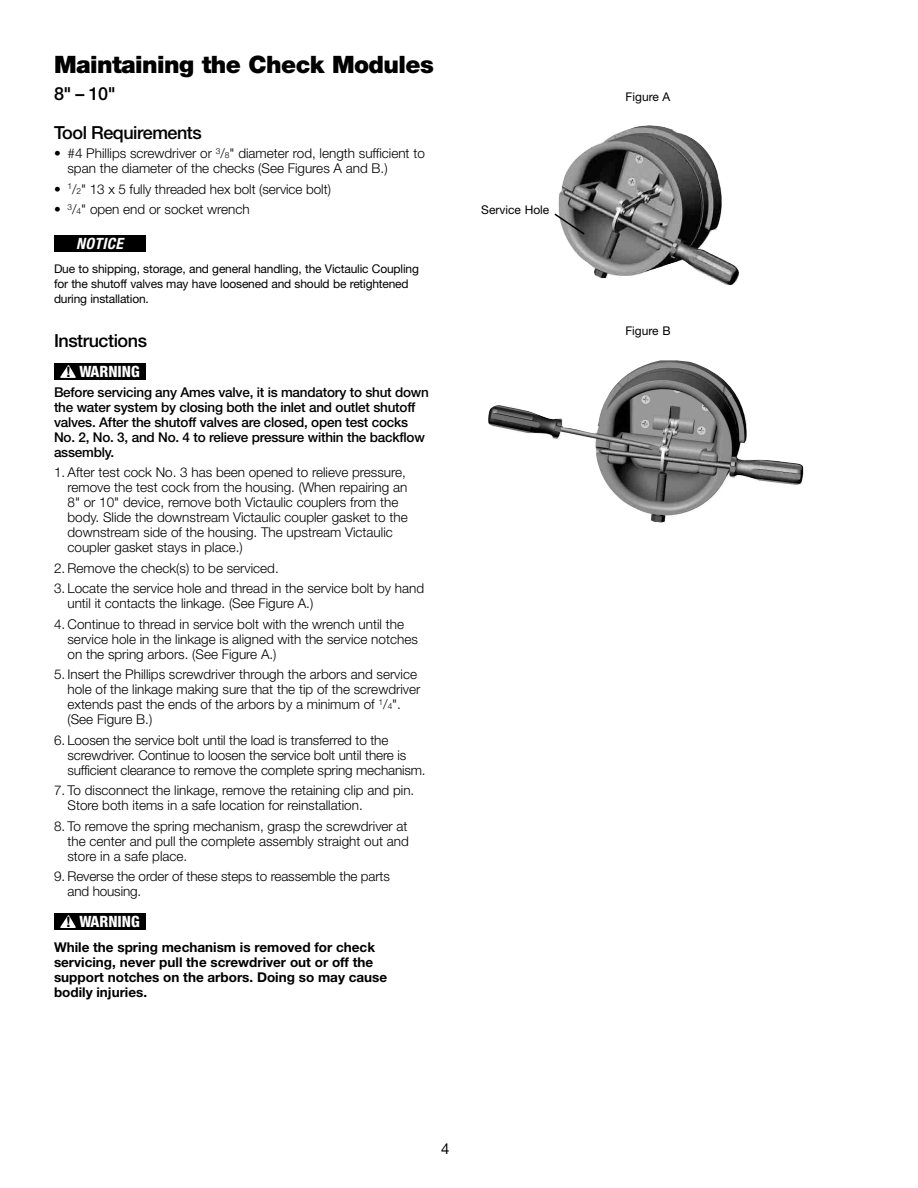
<style>
.page{position:relative;width:918px;height:1188px;background:#fff}
.page>*{position:absolute;margin:0;border:0;box-sizing:border-box;transform-origin:0 0}
.t1{font:900 24px "Helvetica Neue LT Std";letter-spacing:-.025em;color:#000}
.t2{font:500 18px "Helvetica Neue LT Std";letter-spacing:-.025em;color:#000}
.t3{font:800 condensed 15.6px "Helvetica Neue LT Std";color:#fff}
.t4{font:italic 700 condensed 15.6px "Helvetica Neue LT Std";letter-spacing:.025em;color:#fff}
.t5{font:15px "Helvetica Neue LT Std";color:#000}
.t6{font:300 13.5px/15px "Helvetica Neue LT Std";color:#000}
.t7{font:500 13.5px/15px "Helvetica Neue LT Std";letter-spacing:-.015em;color:#000}
.t8{font:700 13.5px/15px "Helvetica Neue LT Std";color:#000}
.t9{font:12px/15px "Helvetica Neue LT Std";letter-spacing:-.015em;color:#000}
.s1{font-size:8.4px}
.s2{font-weight:700;font-stretch:normal;font-size:14.55px;color:#000}
</style>
<div class="page">
<div style="left:54px;top:235px;width:91px;height:17px;background:#000"></div>
<div style="left:54px;top:363px;width:91px;height:17px;background:#000"></div>
<svg style="left:60px;top:365px;width:16px;height:13px"></svg>
<div style="left:54px;top:913px;width:91px;height:17px;background:#000"></div>
<svg style="left:60px;top:915px;width:16px;height:13px"></svg>
<img style="left:488px;top:360px;width:316px;height:163px">
<img style="left:559px;top:125px;width:180px;height:161px">
<svg style="left:554px;top:212px;width:32px;height:24px"></svg>
<h1 class="t1" style="left:54px;top:50px;width:381px">Maintaining the Check Modules</h1>
<h2 class="t2" style="left:54px;top:83px;width:63px">8" – 10"</h2>
<h2 class="t2" style="left:54px;top:122px;width:149px">Tool Requirements</h2>
<p class="t6" style="left:68px;top:146px;width:359px;text-indent:-14px">• #4 Phillips screwdriver or <sup>3</sup>/<span class="s1">8</span>" diameter rod, length sufficient to span the diameter of the checks (See Figures A and B.)</p>
<p class="t6" style="left:54px;top:181px;width:278px">• <sup>1</sup>/<span class="s1">2</span>" 13 x 5 fully threaded hex bolt (service bolt)</p>
<p class="t6" style="left:54px;top:202px;width:197px">• <sup>3</sup>/<span class="s1">4</span>" open end or socket wrench</p>
<p class="t4" style="left:76px;top:234px;width:48px">NOTICE</p>
<p class="t9" style="left:54px;top:261px;width:366px">Due to shipping, storage, and general handling, the Victaulic Coupling for the shutoff valves may have loosened and should be retightened during installation.</p>
<h2 class="t2" style="left:54px;top:330px;width:95px">Instructions</h2>
<p class="t3" style="left:66px;top:362px;width:75px"><span class="s2">!</span> WARNING</p>
<p class="t7" style="left:54px;top:384px;width:377px">Before servicing any Ames valve, it is mandatory to shut down the water system by closing both the inlet and outlet shutoff valves. After the shutoff valves are closed, open test cocks No. 2, No. 3, and No. 4 to relieve pressure within the backflow assembly.</p>
<p class="t6" style="left:68px;top:465px;width:342px;text-indent:-14px">1. After test cock No. 3 has been opened to relieve pressure, remove the test cock from the housing. (When repairing an 8" or 10" device, remove both Victaulic couplers from the body. Slide the downstream Victaulic coupler gasket to the downstream side of the housing. The upstream Victaulic coupler gasket stays in place.)</p>
<p class="t6" style="left:54px;top:560px;width:226px">2. Remove the check(s) to be serviced.</p>
<p class="t6" style="left:68px;top:581px;width:358px;text-indent:-14px">3. Locate the service hole and thread in the service bolt by hand until it contacts the linkage. (See Figure A.)</p>
<p class="t6" style="left:68px;top:616px;width:352px;text-indent:-14px">4. Continue to thread in service bolt with the wrench until the service hole in the linkage is aligned with the service notches on the spring arbors. (See Figure A.)</p>
<p class="t6" style="left:68px;top:667px;width:354px;text-indent:-14px">5. Insert the Phillips screwdriver through the arbors and service hole of the linkage making sure that the tip of the screwdriver extends past the ends of the arbors by a minimum of <sup>1</sup>/<span class="s1">4</span>". (See Figure B.)</p>
<p class="t6" style="left:68px;top:732px;width:360px;text-indent:-14px">6. Loosen the service bolt until the load is transferred to the screwdriver. Continue to loosen the service bolt until there is sufficient clearance to remove the complete spring mechanism.</p>
<p class="t6" style="left:68px;top:783px;width:348px;text-indent:-14px">7. To disconnect the linkage, remove the retaining clip and pin.<br>Store both items in a safe location for reinstallation.</p>
<p class="t6" style="left:68px;top:818px;width:343px;text-align:justify;text-indent:-14px">8. To remove the spring mechanism, grasp the screwdriver at the center and pull the complete assembly straight out and store in a safe place.</p>
<p class="t6" style="left:68px;top:869px;width:324px;text-indent:-14px">9. Reverse the order of these steps to reassemble the parts and housing.</p>
<p class="t3" style="left:66px;top:912px;width:75px"><span class="s2">!</span> WARNING</p>
<p class="t8" style="left:54px;top:940px;width:335px">While the spring mechanism is removed for check servicing, never pull the screwdriver out or off the support notches on the arbors. Doing so may cause bodily injuries.</p>
<p class="t9" style="left:481px;top:202px;width:70px">Service Hole</p>
<p class="t5" style="left:441px;top:1139px;width:10px">4</p>
<p class="t9" style="left:626px;top:89px;width:46px">Figure A</p>
<p class="t9" style="left:625px;top:323px;width:47px">Figure B</p>
</div>
